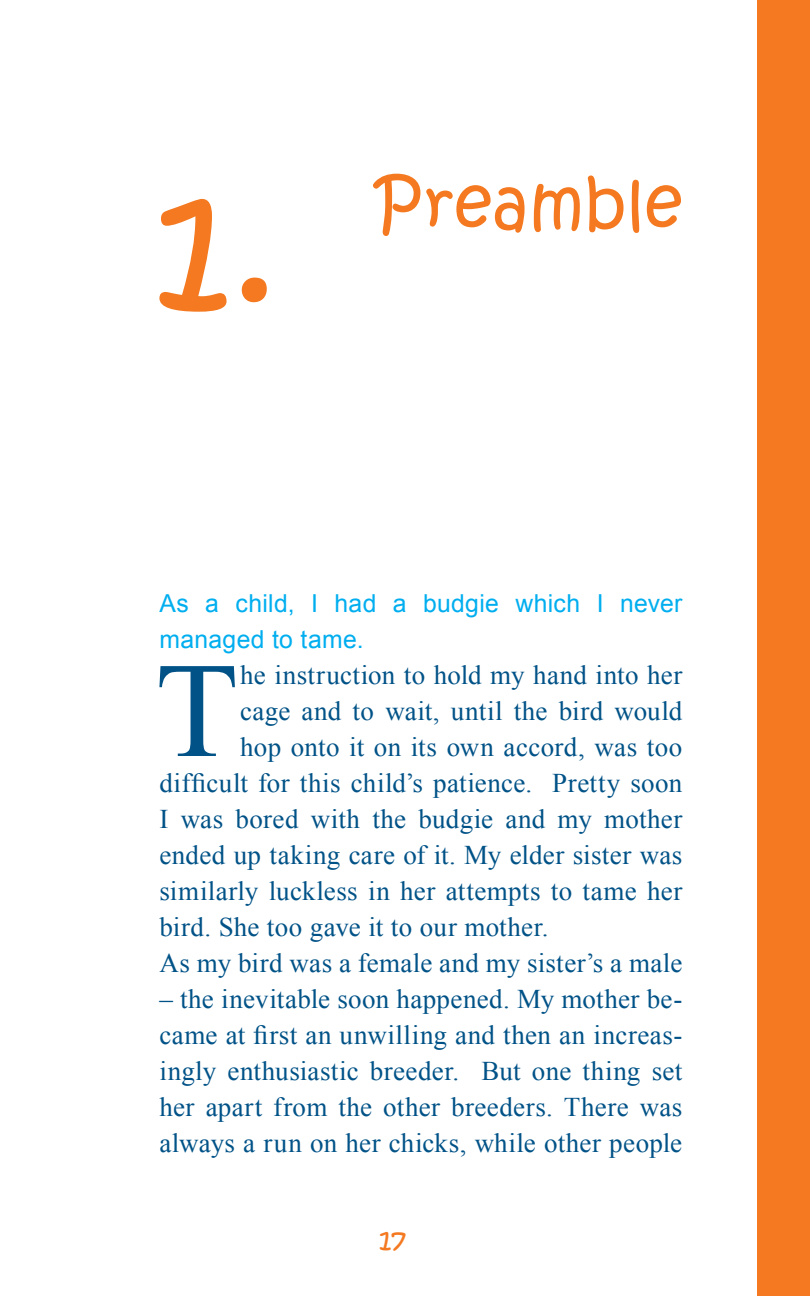
<style>
.page{position:relative;width:810px;height:1296px;background:#fff}
.page>*{position:absolute;margin:0;border:0;box-sizing:border-box;transform-origin:0 0}
.t1{font:165.6px "Kristen ITC";color:#f47920}
.t2{font:135.67px "Times New Roman";color:#005287}
.t3{font:67.5px "Kristen ITC";letter-spacing:.005em;color:#f47920}
.t4{font:27px/36px "Times New Roman";letter-spacing:.01em;color:#005287;text-align:justify}
.t5{font:27px "Kristen ITC";color:#f47920}
.t6{font:24.75px/36px "Arial";letter-spacing:.015em;color:#00aeef}
</style>
<div class="page">
<div style="left:757px;top:0;width:53px;height:1296px;background:#f47920"></div>
<h1 class="t1" style="left:155px;top:140px;width:126px">1.</h1>
<h3 class="t3" style="left:375px;top:159px;width:309px">Preamble</h3>
<p class="t6" style="left:159px;top:586px;width:525px">As a child, I had a budgie which I never managed to tame.</p>
<h2 class="t2" style="left:155px;top:619px;width:84px">T</h2>
<p class="t4" style="left:240px;top:657px;width:444px">he instruction to hold my hand into her</p>
<p class="t4" style="left:240px;top:693px;width:444px">cage and to wait, until the bird would</p>
<p class="t4" style="left:240px;top:729px;width:443px">hop onto it on its own accord, was too</p>
<p class="t4" style="left:159px;top:765px;width:524px">difficult for this child’s patience. Pretty soon</p>
<p class="t4" style="left:159px;top:801px;width:524px">I was bored with the budgie and my mother</p>
<p class="t4" style="left:159px;top:837px;width:524px">ended up taking care of it. My elder sister was</p>
<p class="t4" style="left:159px;top:872px;width:524px">similarly luckless in her attempts to tame her</p>
<p class="t4" style="left:159px;top:908px;width:391px">bird. She too gave it to our mother.</p>
<p class="t4" style="left:159px;top:944px;width:524px">As my bird was a female and my sister’s a male</p>
<p class="t4" style="left:159px;top:980px;width:525px">– the inevitable soon happened. My mother be&shy;came at first an unwilling and then an increas&shy;ingly enthusiastic breeder. But one thing set her apart from the other breeders. There was always a run on her chicks, while other people</p>
<p class="t5" style="left:379px;top:1222px;width:28px">17</p>
</div>
